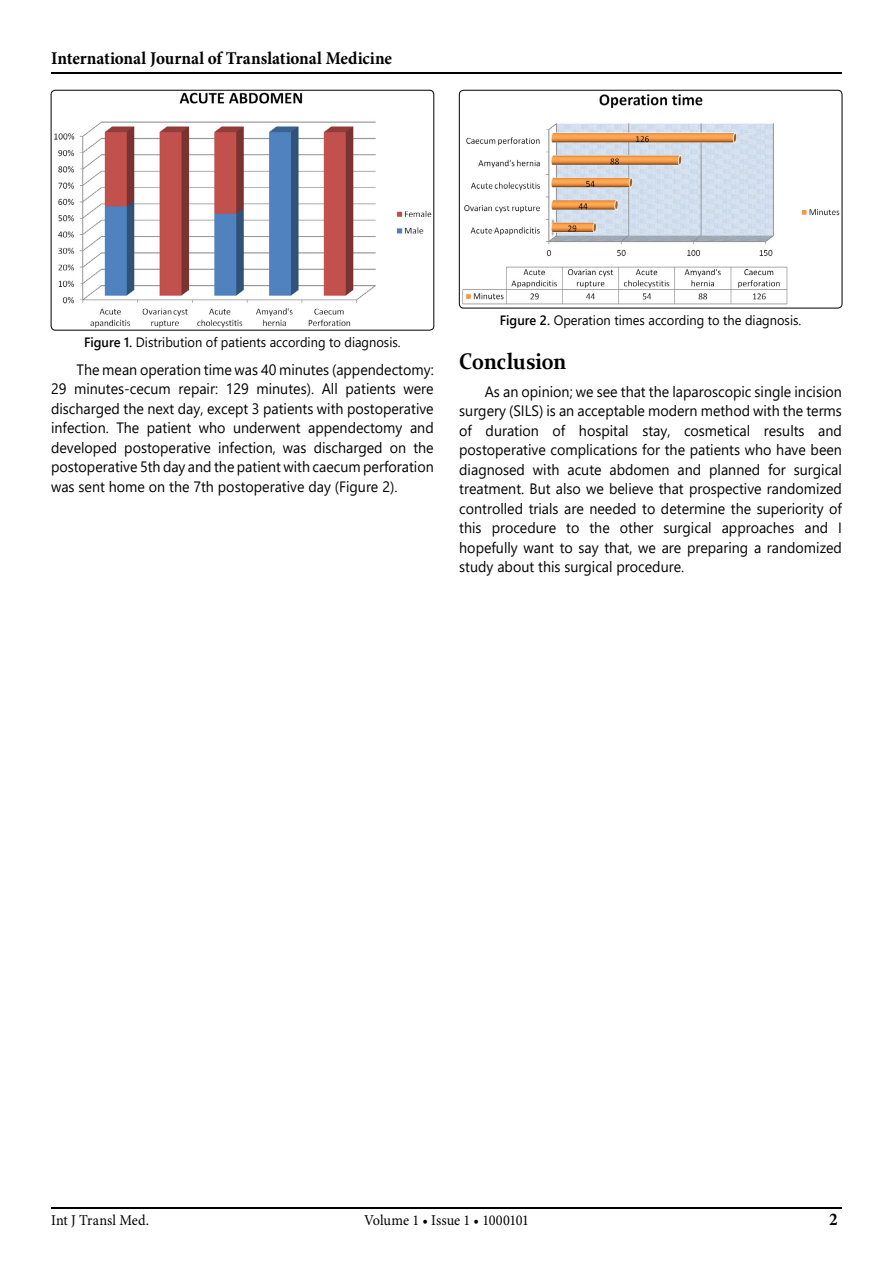
<style>
.page{position:relative;width:893px;height:1263px;background:#fff}
.page>*{position:absolute;margin:0;border:0;box-sizing:border-box;transform-origin:0 0}
.t1{font:700 22.5px "Constantia";letter-spacing:-.01em;color:#000;scale:.9 1}
.t2{font:700 18px "Minion Pro";letter-spacing:-.005em;color:#000;scale:.95 1}
.t3{font:15px/19.5px "Segoe UI";color:#000;text-align:justify;scale:.95 1}
.t4{font:15px "Minion Pro";color:#000;scale:.95 1}
.t5{font:13.5px "Segoe UI";color:#000;scale:.95 1}
.s1{font-weight:600}
</style>
<div class="page">
<hr style="left:51px;top:73px;width:791px;height:1px;background:#000">
<hr style="left:51px;top:1208px;width:791px;height:1px;background:#000">
<img style="left:51px;top:90px;width:383px;height:240px">
<div style="left:51px;top:90px;width:383px;height:240px;border:1px solid #000;border-radius:4px"></div>
<img style="left:459px;top:90px;width:383px;height:218px">
<div style="left:459px;top:90px;width:383px;height:218px;border:1px solid #000;border-radius:4px"></div>
<p class="t2" style="left:51px;top:46px;width:360px">International Journal of Translational Medicine</p>
<p class="t5" style="left:84px;top:329px;width:335px"><span class="s1">Figure 1.</span> Distribution of patients according to diagnosis.</p>
<p class="t3" style="left:51px;top:358px;width:404px;text-indent:26px">The mean operation time was 40 minutes (appendectomy:<br>29 minutes-cecum repair: 129 minutes). All patients were discharged the next day, except 3 patients with postoperative infection. The patient who underwent appendectomy and developed postoperative infection, was discharged on the postoperative 5th day and the patient with caecum perforation was sent home on the 7th postoperative day (Figure 2).</p>
<p class="t5" style="left:500px;top:307px;width:319px"><span class="s1">Figure 2.</span> Operation times according to the diagnosis.</p>
<h1 class="t1" style="left:459px;top:345px;width:121px">Conclusion</h1>
<p class="t3" style="left:459px;top:380px;width:404px;text-indent:26px">As an opinion; we see that the laparoscopic single incision surgery (SILS) is an acceptable modern method with the terms of duration of hospital stay, cosmetical results and postoperative complications for the patients who have been diagnosed with acute abdomen and planned for surgical treatment. But also we believe that prospective randomized controlled trials are needed to determine the superiority of this procedure to the other surgical approaches and I hopefully want to say that, we are preparing a randomized study about this surgical procedure.</p>
<p class="t4" style="left:51px;top:1210px;width:105px">Int J Transl Med.</p>
<p class="t4" style="left:364px;top:1210px;width:175px">Volume 1 • Issue 1 • 1000101</p>
<p class="t2" style="left:829px;top:1206px;width:11px">2</p>
</div>
